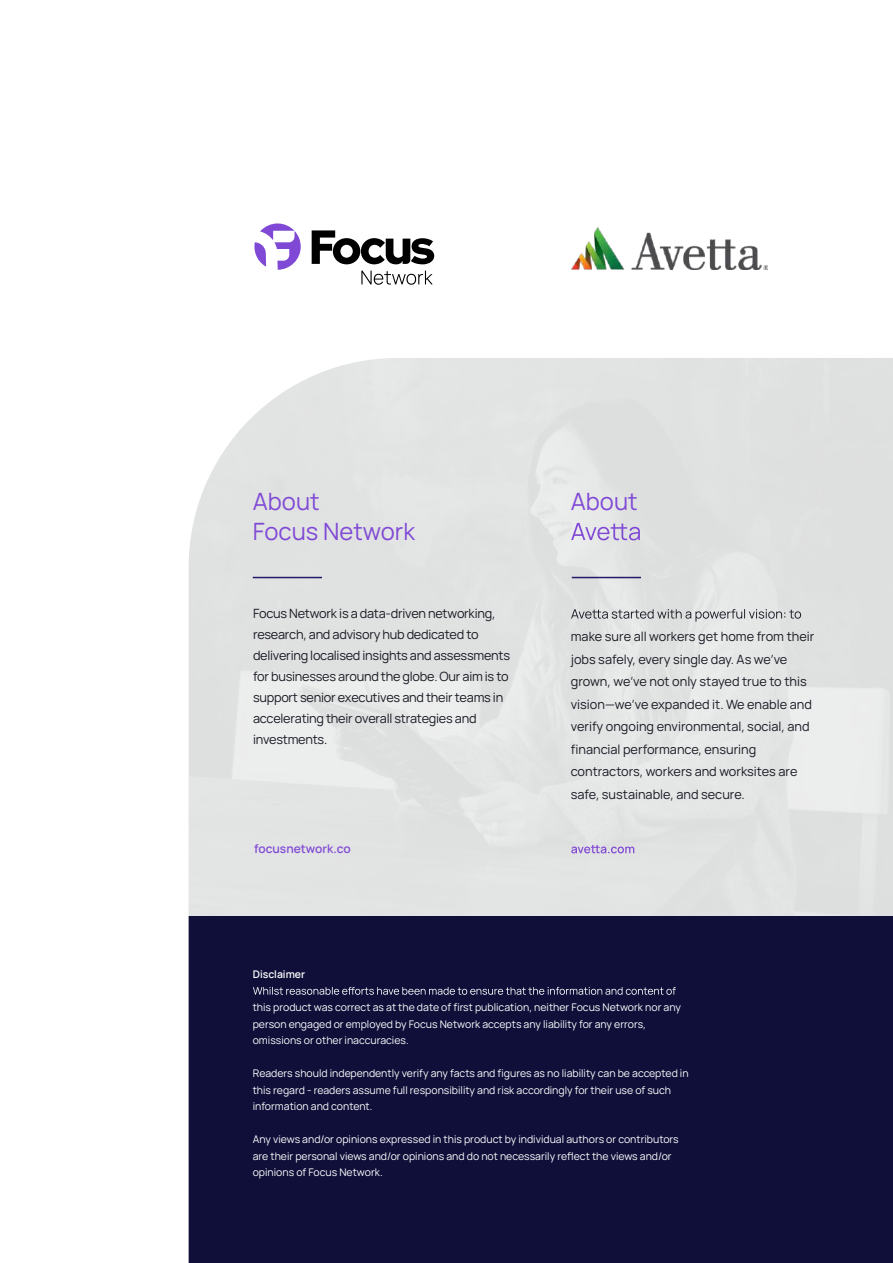
<style>
.page{position:relative;width:893px;height:1263px;background:#fff}
.page>*{position:absolute;margin:0;border:0;box-sizing:border-box;transform-origin:0 0}
.t1{font:23.85px/30.5px "Hauora";color:#8049d5}
.t2{font:12.75px/22.5px "Hauora";color:#191923}
.t3{font:12.75px/21px "Hauora";letter-spacing:-.02em;color:#191923}
.t4{font:600 12px "Hauora";color:#8049d5}
.t5{font:10.5px/16.5px "Hauora";color:#fff}
.t6{font:600 10.5px "Hauora";color:#fff}
</style>
<div class="page">
<div style="left:189px;top:358px;width:704px;height:802px;background:#e1e2e2"></div>
<div style="left:189px;top:916px;width:704px;height:347px;background:#0f0f3a"></div>
<svg style="left:253px;top:987px;width:423px;height:8px"></svg>
<svg style="left:361px;top:271px;width:72px;height:14px"></svg>
<svg style="left:312px;top:230px;width:122px;height:34px"></svg>
<svg style="left:254px;top:223px;width:47px;height:47px"></svg>
<svg style="left:571px;top:845px;width:63px;height:8px"></svg>
<svg style="left:571px;top:523px;width:69px;height:17px"></svg>
<hr style="left:253px;top:577px;width:69px;height:1px;background:#211b6c">
<svg style="left:571px;top:609px;width:230px;height:12px"></svg>
<hr style="left:572px;top:577px;width:69px;height:1px;background:#211b6c">
<img style="left:571px;top:228px;width:196px;height:41px">
<h1 class="t1" style="left:253px;top:484px;width:164px">About<br>Focus Network</h1>
<h1 class="t1" style="left:571px;top:484px;width:68px">About</h1>
<p class="t3" style="left:253px;top:602px;width:259px">Focus Network is a data-driven networking, research, and advisory hub dedicated to delivering localised insights and assessments for businesses around the globe. Our aim is to support senior executives and their teams in accelerating their overall strategies and investments.</p>
<p class="t4" style="left:254px;top:839px;width:98px">focusnetwork.co</p>
<p class="t2" style="left:571px;top:624px;width:245px">make sure all workers get home from their jobs safely, every single day. As we’ve grown, we’ve not only stayed true to this vision—we’ve expanded it. We enable and verify ongoing environmental, social, and financial performance, ensuring contractors, workers and worksites are safe, sustainable, and secure.</p>
<p class="t6" style="left:253px;top:966px;width:54px">Disclaimer</p>
<p class="t5" style="left:253px;top:998px;width:430px">this product was correct as at the date of first publication, neither Focus Network nor any person engaged or employed by Focus Network accepts any liability for any errors, omissions or other inaccuracies.</p>
<p class="t5" style="left:253px;top:1064px;width:437px">Readers should independently verify any facts and figures as no liability can be accepted in this regard - readers assume full responsibility and risk accordingly for their use of such information and content.</p>
<p class="t5" style="left:253px;top:1130px;width:427px">Any views and/or opinions expressed in this product by individual authors or contributors are their personal views and/or opinions and do not necessarily reflect the views and/or opinions of Focus Network.</p>
</div>
